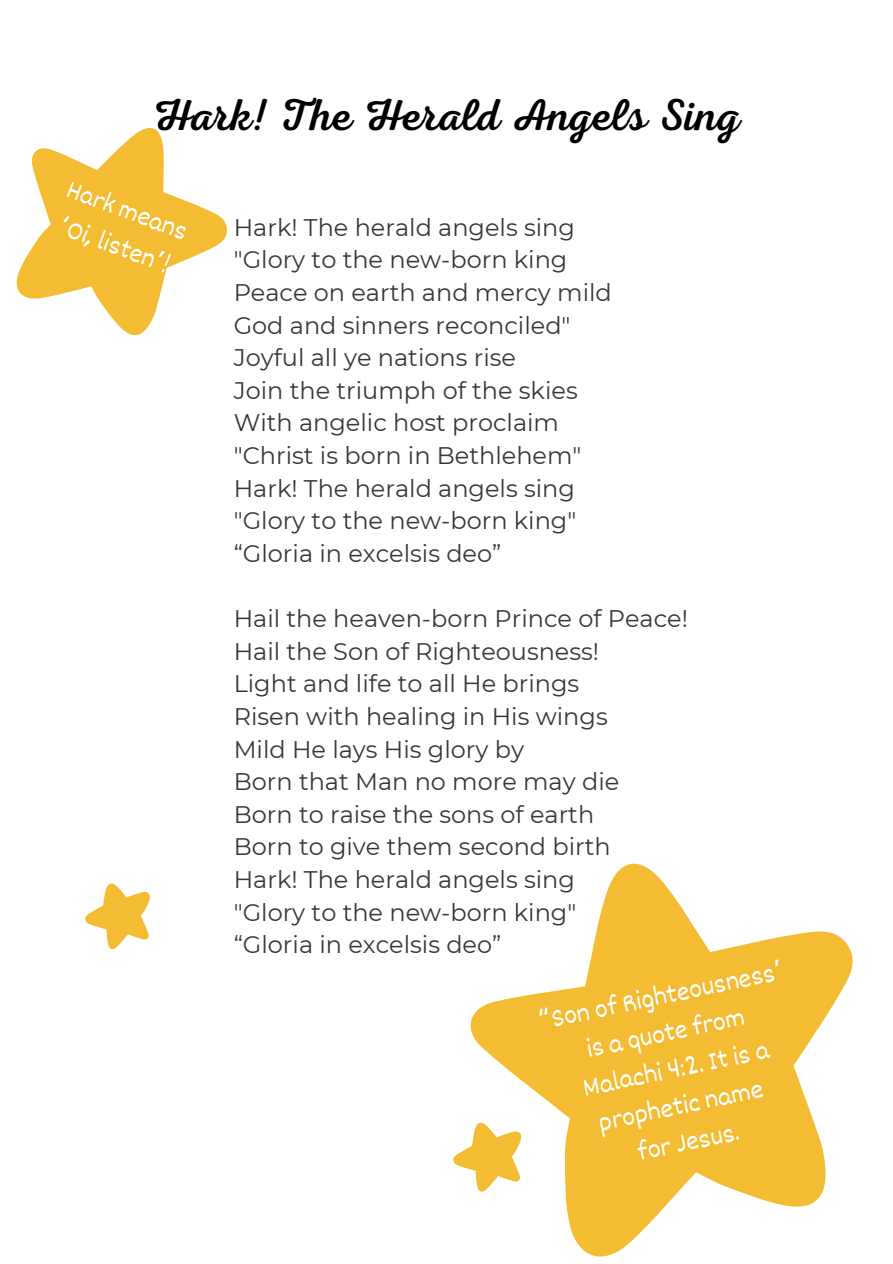
<style>
.page{position:relative;width:893px;height:1264px;background:#fff}
.page>*{position:absolute;margin:0;border:0;box-sizing:border-box;transform-origin:0 0}
.t1{font:45px "Nexa Script";color:#000}
.t2{font:27px/37px "Dekko";color:#fff;text-align:center}
.t3{font:24px "Montserrat";color:#383838}
.s1{font-family:"Noto Sans Gurmukhi"}
</style>
<div class="page">
<svg style="left:470px;top:863px;width:383px;height:394px;fill:#f3bc32"></svg>
<svg style="left:85px;top:883px;width:65px;height:67px"></svg>
<svg style="left:453px;top:1117px;width:78px;height:84px"></svg>
<svg style="left:16px;top:128px;width:211px;height:208px;fill:#f3bc32"></svg>
<p class="t1" style="left:152px;top:89px;width:589px">Hark! The Herald Angels Sing</p>
<p class="t2" style="left:74px;top:170px;width:128px;rotate:20deg">Hark means</p>
<p class="t2" style="left:66px;top:207px;width:118px;rotate:20deg"><span class="s1">‘</span>Oi, listen<span class="s1">’</span>!</p>
<p class="t3" style="left:234px;top:212px;width:342px">Hark! The herald angels sing</p>
<p class="t3" style="left:234px;top:245px;width:335px">"Glory to the new-born king</p>
<p class="t3" style="left:234px;top:278px;width:379px">Peace on earth and mercy mild</p>
<p class="t3" style="left:234px;top:310px;width:338px">God and sinners reconciled"</p>
<p class="t3" style="left:234px;top:343px;width:284px">Joyful all ye nations rise</p>
<p class="t3" style="left:234px;top:375px;width:345px">Join the triumph of the skies</p>
<p class="t3" style="left:234px;top:408px;width:327px">With angelic host proclaim</p>
<p class="t3" style="left:234px;top:441px;width:349px">"Christ is born in Bethlehem"</p>
<p class="t3" style="left:234px;top:473px;width:342px">Hark! The herald angels sing</p>
<p class="t3" style="left:234px;top:506px;width:344px">"Glory to the new-born king"</p>
<p class="t3" style="left:234px;top:538px;width:269px">“Gloria in excelsis deo”</p>
<p class="t3" style="left:234px;top:604px;width:455px">Hail the heaven-born Prince of Peace!</p>
<p class="t3" style="left:234px;top:636px;width:367px">Hail the Son of Righteousness!</p>
<p class="t3" style="left:234px;top:669px;width:347px">Light and life to all He brings</p>
<p class="t3" style="left:234px;top:701px;width:375px">Risen with healing in His wings</p>
<p class="t3" style="left:234px;top:734px;width:292px">Mild He lays His glory by</p>
<p class="t3" style="left:234px;top:767px;width:387px">Born that Man no more may die</p>
<p class="t3" style="left:234px;top:799px;width:362px">Born to raise the sons of earth</p>
<p class="t3" style="left:234px;top:832px;width:378px">Born to give them second birth</p>
<p class="t3" style="left:234px;top:864px;width:342px">Hark! The herald angels sing</p>
<p class="t3" style="left:234px;top:897px;width:344px">"Glory to the new-born king"</p>
<p class="t3" style="left:234px;top:930px;width:269px">“Gloria in excelsis deo”</p>
<p class="t2" style="left:534px;top:1002px;width:251px;rotate:-12deg"><span class="s1">“</span>Son of Righteousness<span class="s1">’ </span>is a quote from</p>
<p class="t2" style="left:579px;top:1068px;width:191px;text-align:left;rotate:-12deg">Malachi 4:2. It is a prophetic name</p>
<p class="t2" style="left:633px;top:1133px;width:105px;rotate:-12deg">for Jesus.</p>
</div>
